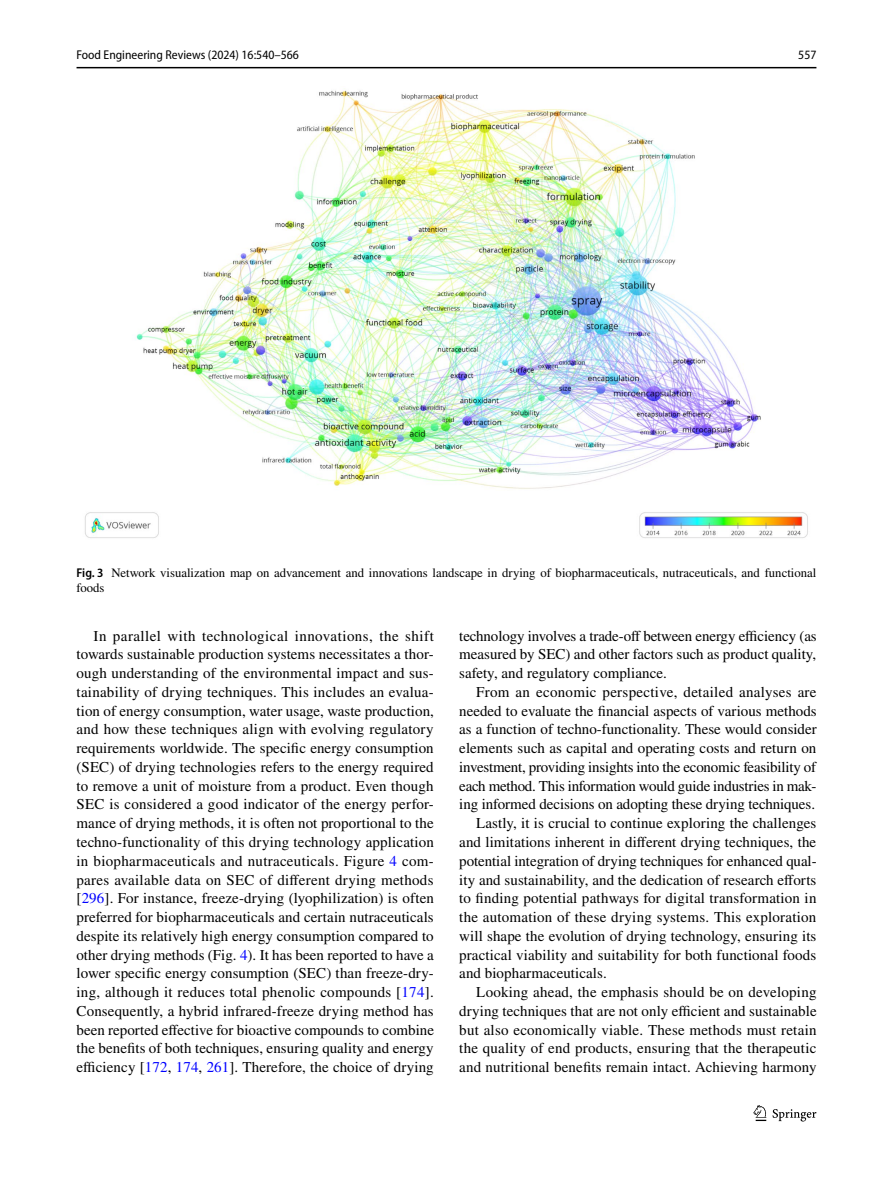
<style>
.page{position:relative;width:893px;height:1187px;background:#fff}
.page>*{position:absolute;margin:0;border:0;box-sizing:border-box;transform-origin:0 0}
.t1{font:15px/18.8px "STIX";letter-spacing:.005em;color:#000;text-align:justify}
.t2{font:15px "STIX";letter-spacing:-.015em;color:#000}
.t3{font:12.75px/15px "STIX";color:#000}
.t4{font:semi-condensed 12.75px "Myriad Pro";color:#000}
.s1{font-family:"Myriad Pro";font-weight:600;font-stretch:semi-condensed}
.s2{color:#00f}
</style>
<div class="page">
<hr style="left:77px;top:67px;width:739px;height:1px;background:#000">
<svg style="left:753px;top:1105px;width:13px;height:15px"></svg>
<svg style="left:773px;top:1109px;width:43px;height:12px"></svg>
<img style="left:85px;top:90px;width:723px;height:448px">
<p class="t4" style="left:77px;top:48px;width:224px">Food Engineering Reviews (2024) 16:540–566</p>
<p class="t4" style="left:798px;top:48px;width:20px">557</p>
<p class="t3" style="left:77px;top:566px;width:741px"><span class="s1">Fig. 3</span> Network visualization map on advancement and innovations landscape in drying of biopharmaceuticals, nutraceuticals, and functional foods</p>
<p class="t1" style="left:77px;top:627px;width:359px;text-indent:17px">In parallel with technological innovations, the shift towards sustainable production systems necessitates a thor&shy;ough understanding of the environmental impact and sus&shy;tainability of drying techniques. This includes an evalua&shy;tion of energy consumption, water usage, waste production, and how these techniques align with evolving regulatory requirements worldwide. The specific energy consumption (SEC) of drying technologies refers to the energy required to remove a unit of moisture from a product. Even though SEC is considered a good indicator of the energy perfor&shy;mance of drying methods, it is often not proportional to the techno-functionality of this drying technology application in biopharmaceuticals and nutraceuticals. Figure <span class="s2">4</span> com&shy;pares available data on SEC of different drying methods [<span class="s2">296</span>]. For instance, freeze-drying (lyophilization) is often preferred for biopharmaceuticals and certain nutraceuticals despite its relatively high energy consumption compared to other drying methods (Fig. <span class="s2">4</span>). It has been reported to have a lower specific energy consumption (SEC) than freeze-dry&shy;ing, although it reduces total phenolic compounds [<span class="s2">174</span>].<br>Consequently, a hybrid infrared-freeze drying method has been reported effective for bioactive compounds to combine the benefits of both techniques, ensuring quality and energy efficiency [<span class="s2">172</span>, <span class="s2">174</span>, <span class="s2">261</span>]. Therefore, the choice of drying</p>
<p class="t1" style="left:459px;top:627px;width:359px">technology involves a trade-off between energy efficiency (as measured by SEC) and other factors such as product quality, safety, and regulatory compliance.</p>
<p class="t1" style="left:476px;top:683px;width:342px">From an economic perspective, detailed analyses are</p>
<p class="t1" style="left:459px;top:702px;width:359px">needed to evaluate the financial aspects of various methods</p>
<p class="t1" style="left:459px;top:721px;width:359px">as a function of techno-functionality. These would consider</p>
<p class="t1" style="left:459px;top:739px;width:359px">elements such as capital and operating costs and return on</p>
<p class="t2" style="left:459px;top:756px;width:358px">investment, providing insights into the economic feasibility of</p>
<p class="t2" style="left:459px;top:775px;width:359px">each method. This information would guide industries in mak-</p>
<p class="t1" style="left:459px;top:796px;width:357px">ing informed decisions on adopting these drying techniques.</p>
<p class="t1" style="left:476px;top:814px;width:342px">Lastly, it is crucial to continue exploring the challenges</p>
<p class="t1" style="left:459px;top:833px;width:359px">and limitations inherent in different drying techniques, the</p>
<p class="t1" style="left:459px;top:852px;width:359px">potential integration of drying techniques for enhanced qual-</p>
<p class="t1" style="left:459px;top:871px;width:359px">ity and sustainability, and the dedication of research efforts</p>
<p class="t1" style="left:459px;top:889px;width:359px">to finding potential pathways for digital transformation in</p>
<p class="t1" style="left:459px;top:908px;width:359px">the automation of these drying systems. This exploration</p>
<p class="t1" style="left:459px;top:927px;width:359px">will shape the evolution of drying technology, ensuring its</p>
<p class="t1" style="left:459px;top:946px;width:358px">practical viability and suitability for both functional foods</p>
<p class="t1" style="left:459px;top:964px;width:149px">and biopharmaceuticals.</p>
<p class="t1" style="left:476px;top:983px;width:342px">Looking ahead, the emphasis should be on developing</p>
<p class="t1" style="left:459px;top:1002px;width:359px">drying techniques that are not only efficient and sustainable</p>
<p class="t1" style="left:459px;top:1021px;width:359px">but also economically viable. These methods must retain</p>
<p class="t1" style="left:459px;top:1039px;width:359px">the quality of end products, ensuring that the therapeutic</p>
<p class="t1" style="left:459px;top:1058px;width:359px">and nutritional benefits remain intact. Achieving harmony</p>
</div>
